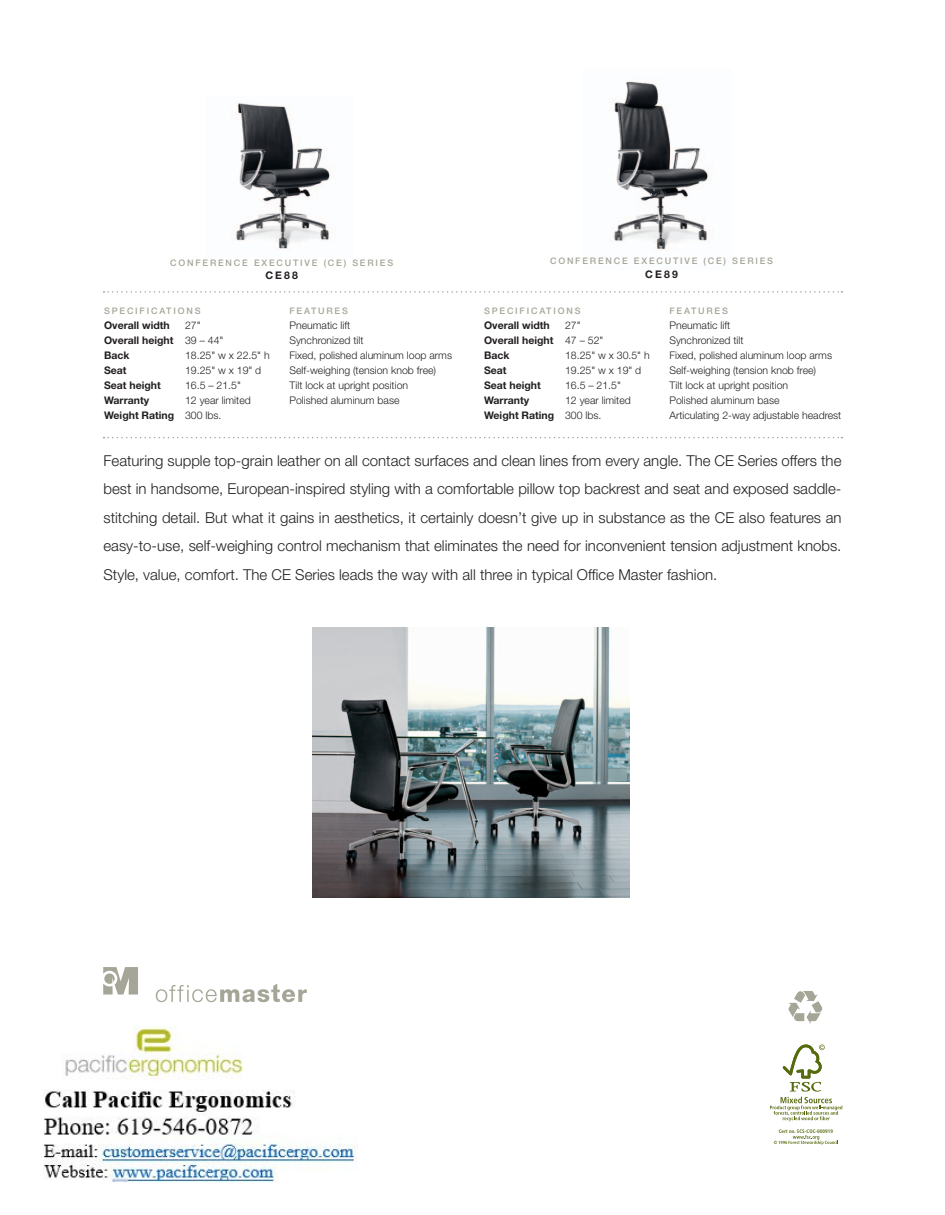
<style>
.page{position:relative;width:945px;height:1215px;background:#fff}
.page>*{position:absolute;margin:0;border:0;box-sizing:border-box;transform-origin:0 0}
.t1{font:300 15px/28.5px "Helvetica Neue";color:#231f20;text-align:justify}
.t2{font:300 10.5px/15px "Helvetica Neue";color:#231f20}
.t3{font:700 10.5px/15px "Helvetica Neue";color:#231f20}
.t4{font:500 9px "Helvetica Neue";letter-spacing:.2em;color:#a6a698}
.t5{font:700 condensed 5.1px "Frutiger";letter-spacing:.01em;color:#556b0e}
.s1{font-weight:300}
.s2{font-weight:700}
</style>
<div class="page">
<img style="left:231px;top:103px;width:99px;height:147px">
<img style="left:614px;top:81px;width:94px;height:169px">
<img style="left:312px;top:627px;width:318px;height:270px">
<svg style="left:788px;top:991px;width:34px;height:33px"></svg>
<svg style="left:103px;top:967px;width:35px;height:28px"></svg>
<svg style="left:156px;top:984px;width:151px;height:18px"></svg>
<svg style="left:104px;top:291px;width:739px;height:2px"></svg>
<svg style="left:104px;top:437px;width:739px;height:1px"></svg>
<svg style="left:770px;top:1044px;width:73px;height:101px"></svg>
<img style="left:44px;top:1026px;width:314px;height:156px">
<p class="t4" style="left:170px;top:257px;width:225px">CONFERENCE EXECUTIVE (CE) SERIES</p>
<p class="t3" style="left:265px;top:268px;width:34px">CE88</p>
<p class="t4" style="left:550px;top:256px;width:225px">CONFERENCE EXECUTIVE (CE) SERIES</p>
<p class="t3" style="left:645px;top:266px;width:34px">CE89</p>
<p class="t4" style="left:104px;top:306px;width:98px">SPECIFICATIONS</p>
<p class="t3" style="left:104px;top:318px;width:67px">Overall width</p>
<p class="t4" style="left:484px;top:306px;width:98px">SPECIFICATIONS</p>
<p class="t3" style="left:484px;top:318px;width:67px">Overall width</p>
<p class="t4" style="left:669px;top:306px;width:60px">FEATURES</p>
<p class="t2" style="left:669px;top:318px;width:173px">Pneumatic lift<br>Synchronized tilt<br>Fixed, polished aluminum loop arms<br>Self-weighing (tension knob free)<br>Tilt lock at upright position<br>Polished aluminum base<br>Articulating 2-way adjustable headrest</p>
<p class="t1" style="left:104px;top:446px;width:740px">Featuring supple top-grain leather on all contact surfaces and clean lines from every angle. The CE Series offers the best in handsome, European-inspired styling with a comfortable pillow top backrest and seat and exposed saddle&shy;stitching detail. But what it gains in aesthetics, it certainly doesn’t give up in substance as the CE also features an easy-to-use, self-weighing control mechanism that eliminates the need for inconvenient tension adjustment knobs.<br>Style, value, comfort. The CE Series leads the way with all three in typical Office Master fashion.</p>
<p class="t4" style="left:290px;top:306px;width:60px">FEATURES</p>
<p class="t2" style="left:290px;top:318px;width:164px">Pneumatic lift<br>Synchronized tilt<br>Fixed, polished aluminum loop arms<br>Self-weighing (tension knob free)<br>Tilt lock at upright position<br>Polished aluminum base</p>
<p class="t3" style="left:104px;top:318px;width:121px;text-indent:81px"><span class="s1">27"<br></span>Overall height <span class="s1">39 – 44"<br></span>Back</p>
<p class="t3" style="left:484px;top:318px;width:121px;text-indent:81px"><span class="s1">27"<br></span>Overall height <span class="s1">47 – 52"<br></span>Back</p>
<p class="t2" style="left:185px;top:348px;width:86px">18.25" w x 22.5" h</p>
<p class="t2" style="left:565px;top:348px;width:86px">18.25" w x 30.5" h</p>
<p class="t3" style="left:104px;top:363px;width:24px">Seat</p>
<p class="t2" style="left:185px;top:363px;width:78px">19.25" w x 19" d</p>
<p class="t3" style="left:104px;top:378px;width:58px">Seat height</p>
<p class="t2" style="left:185px;top:378px;width:57px">16.5 – 21.5"</p>
<p class="t3" style="left:104px;top:393px;width:47px">Warranty</p>
<p class="t3" style="left:484px;top:363px;width:24px">Seat</p>
<p class="t2" style="left:565px;top:363px;width:78px">19.25" w x 19" d</p>
<p class="t3" style="left:484px;top:378px;width:58px">Seat height</p>
<p class="t2" style="left:565px;top:378px;width:57px">16.5 – 21.5"</p>
<p class="t3" style="left:484px;top:393px;width:47px">Warranty</p>
<p class="t2" style="left:104px;top:393px;width:148px;text-indent:81px">12 year limited<br><span class="s2">Weight Rating</span> 300 lbs.</p>
<p class="t2" style="left:484px;top:393px;width:148px;text-indent:81px">12 year limited<br><span class="s2">Weight Rating</span> 300 lbs.</p>
<p class="t5" style="left:779px;top:1128px;width:56px">Cert no. SCS-COC-000919</p>
</div>
